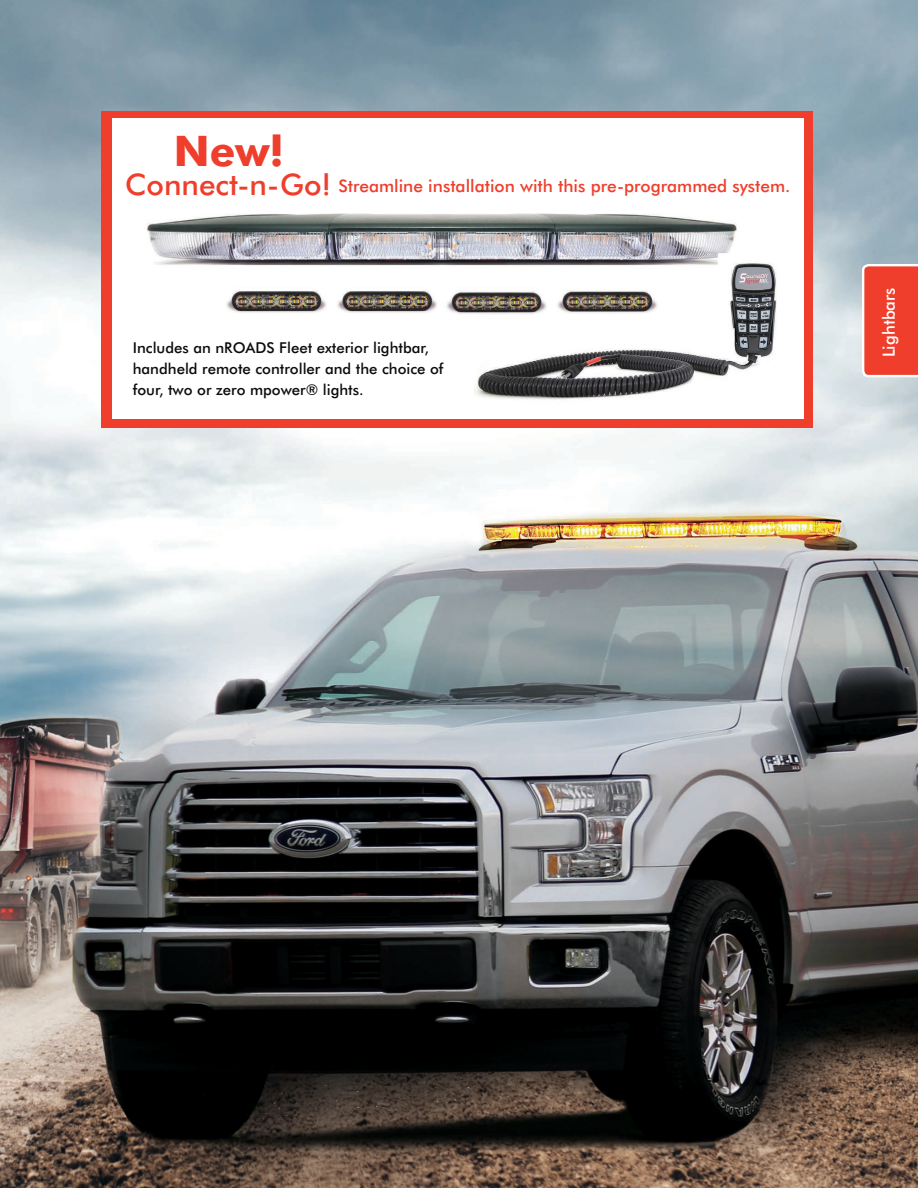
<style>
.page{position:relative;width:918px;height:1188px;background:#fff}
.page>*{position:absolute;margin:0;border:0;box-sizing:border-box;transform-origin:0 0}
.t1{font:700 42.15px "Futura BT";color:#ef3e2b}
.t2{font:500 29.7px "Futura BT";color:#ef3e2b}
.t3{font:500 17.25px "Futura BT";color:#ef3e2b}
.t4{font:500 16.8px "Futura BT";color:#fff}
.t5{font:500 15px/21px "Futura BT";color:#0c0c0d}
</style>
<div class="page">
<img style="left:1px;top:0;width:917px;height:1188px">
<div style="left:102px;top:111px;width:711px;height:317px;background:#ef3e2b"></div>
<div style="left:112px;top:119px;width:692px;height:300px;background:#fff"></div>
<svg style="left:862px;top:264px;width:56px;height:113px;background:#f04d3c"></svg>
<img style="left:147px;top:213px;width:630px;height:187px">
<p class="t1" style="left:174px;top:126px;width:112px">New!</p>
<p class="t2" style="left:125px;top:167px;width:208px">Connect-n-Go!</p>
<p class="t3" style="left:338px;top:176px;width:454px">Streamline installation with this pre-programmed system.</p>
<p class="t5" style="left:133px;top:337px;width:312px">Includes an nROADS Fleet exterior lightbar, handheld remote controller and the choice of four, two or zero mpower® lights.</p>
<p class="t4" style="left:879px;top:357px;width:71px;rotate:-90deg">Lightbars</p>
</div>
